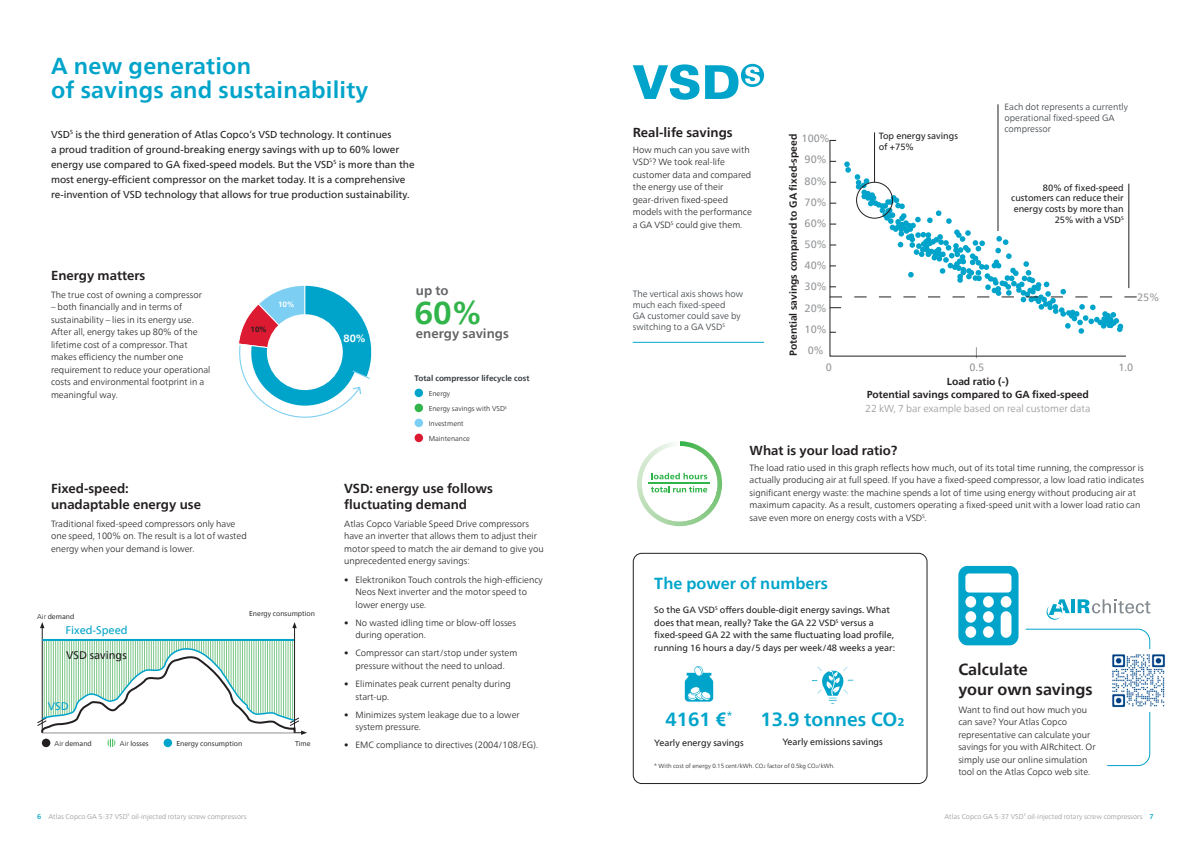
<style>
.page{position:relative;width:1191px;height:842px;background:#fff}
.page>*{position:absolute;margin:0;border:0;box-sizing:border-box;transform-origin:0 0}
.t1{font:700 31.4px "Neue Frutiger World";color:#31b44a}
.t2{font:700 23px/24px "Neue Frutiger World";letter-spacing:.01em;color:#00a4ca}
.t3{font:700 19px "Neue Frutiger World";color:#00a4ca}
.t4{font:700 16px/19.2px "Neue Frutiger World";color:#231f20}
.t5{font:700 16px "Neue Frutiger World";color:#00a4ca}
.t6{font:700 13px/15.6px "Neue Frutiger World";color:#231f20}
.t7{font:700 13px "Neue Frutiger World";color:#636366}
.t8{font:11.1px "Neue Frutiger World";color:#00a4ca}
.t9{font:11px "Neue Frutiger World";color:#00a4ca}
.t10{font:11px "Neue Frutiger World";color:#231f20}
.t11{font:10.5px/21.2px "Neue Frutiger World";color:#939598}
.t12{font:700 10.4px "Neue Frutiger World";color:#fff}
.t13{font:700 10.1px/12.2px "Neue Frutiger World";color:#231f20;text-align:center}
.t14{font:10px/15px "Neue Frutiger World";color:#231f20}
.t15{font:300 10px "Neue Frutiger World";color:#939598}
.t16{font:300 9px/12.5px "Neue Frutiger World";color:#231f20}
.t17{font:9px/10.8px "Neue Frutiger World";color:#231f20}
.t18{font:300 9px/10.8px "Neue Frutiger World";color:#353b40}
.t19{font:700 8px "Neue Frutiger World";color:#353b40}
.t20{font:700 7.6px "Neue Frutiger World";color:#fff}
.t21{font:700 7.6px "Neue Frutiger World";color:#231f20}
.t22{font:300 7px "Neue Frutiger World";color:#939598}
.t23{font:7px "Neue Frutiger World";color:#231f20}
.t24{font:300 7px/15px "Neue Frutiger World";color:#231f20}
.t25{font:300 6px "Neue Frutiger World";color:#231f20}
.s1{font-weight:300}
.s2{font-size:4px}
.s3{font-weight:500;color:#00a4ca}
</style>
<div class="page">
<svg style="left:633px;top:64px;width:66px;height:36px"></svg>
<svg style="left:705px;top:64px;width:59px;height:35px"></svg>
<div style="left:414px;top:389px;width:9px;height:8px;background:#00a4ca;border-radius:50%"></div>
<div style="left:414px;top:404px;width:9px;height:8px;background:#31b44a;border-radius:50%"></div>
<div style="left:414px;top:419px;width:9px;height:8px;background:#7ccff2;border-radius:50%"></div>
<div style="left:414px;top:434px;width:9px;height:8px;background:#dc1a32;border-radius:50%"></div>
<svg style="left:238px;top:285px;width:134px;height:133px"></svg>
<div style="left:276px;top:323px;width:58px;height:58px;background:#fff;border-radius:50%"></div>
<svg style="left:829px;top:140px;width:297px;height:216px"></svg>
<hr style="left:874px;top:132px;width:1px;height:50px;background:#231f20">
<svg style="left:829px;top:161px;width:307px;height:173px"></svg>
<hr style="left:633px;top:342px;width:131px;height:1px;background:#00a4ca">
<hr style="left:997px;top:104px;width:1px;height:127px;background:#231f20">
<div style="left:633px;top:553px;width:294px;height:231px;border:1px solid #231f20;border-radius:9px"></div>
<svg style="left:958px;top:566px;width:60px;height:79px"></svg>
<svg style="left:1025px;top:629px;width:125px;height:137px"></svg>
<svg style="left:811px;top:666px;width:43px;height:38px"></svg>
<svg style="left:685px;top:666px;width:28px;height:36px"></svg>
<svg style="left:637px;top:441px;width:85px;height:85px"></svg>
<hr style="left:1071px;top:599px;width:4px;height:14px;background:#00a3c8">
<svg style="left:1077px;top:599px;width:73px;height:14px"></svg>
<svg style="left:1046px;top:599px;width:23px;height:21px"></svg>
<div style="left:1107px;top:649px;width:62px;height:62px;background:#fff"></div>
<img style="left:1112px;top:654px;width:53px;height:54px">
<svg style="left:37px;top:622px;width:270px;height:125px"></svg>
<hr style="left:42px;top:639px;width:252px;height:2px;background:#00a4ca">
<h2 class="t2" style="left:51px;top:54px;width:319px">A new generation<br>of savings and sustainability</h2>
<p class="t14" style="left:51px;top:127px;width:365px">VSD<sup>S</sup> is the third generation of Atlas Copco’s VSD technology. It continues<br>a proud tradition of ground-breaking energy savings with up to 60% lower energy use compared to GA fixed-speed models. But the VSD<sup>S</sup> is more than the most energy-efficient compressor on the market today. It is a comprehensive re-invention of VSD technology that allows for true production sustainability.</p>
<h3 class="t6" style="left:51px;top:267px;width:96px">Energy matters</h3>
<p class="t16" style="left:51px;top:288px;width:152px">The true cost of owning a compressor</p>
<p class="t16" style="left:51px;top:301px;width:161px">– both financially and in terms of sustainability – lies in its energy use.<br>After all, energy takes up 80% of the lifetime cost of a compressor. That makes efficiency the number one requirement to reduce your operational costs and environmental footprint in a meaningful way.</p>
<p class="t21" style="left:250px;top:323px;width:18px">10%</p>
<h3 class="t7" style="left:416px;top:279px;width:34px">up to</h3>
<p class="t20" style="left:278px;top:298px;width:18px">10%</p>
<h1 class="t1" style="left:414px;top:286px;width:68px">60%</h1>
<h3 class="t7" style="left:416px;top:322px;width:94px">energy savings</h3>
<p class="t12" style="left:343px;top:329px;width:24px">80%</p>
<p class="t19" style="left:414px;top:371px;width:116px">Total compressor lifecycle cost</p>
<p class="t24" style="left:429px;top:386px;width:80px">Energy<br>Energy savings with VSD<sup>S<br></sup>Investment<br>Maintenance</p>
<h3 class="t6" style="left:51px;top:480px;width:151px">Fixed-speed: unadaptable energy use</h3>
<p class="t16" style="left:51px;top:517px;width:197px">Traditional fixed-speed compressors only have one speed, 100% on. The result is a lot of wasted energy when your demand is lower.</p>
<p class="t23" style="left:37px;top:611px;width:39px"><span class="s1">Air</span> demand</p>
<p class="t9" style="left:65px;top:621px;width:64px">Fixed-Speed</p>
<p class="t10" style="left:66px;top:646px;width:62px">VSD savings</p>
<p class="t23" style="left:249px;top:608px;width:67px">Energy consumption</p>
<p class="t9" style="left:48px;top:698px;width:22px">VSD</p>
<p class="t23" style="left:55px;top:738px;width:39px"><span class="s1">Air</span> demand</p>
<p class="t23" style="left:120px;top:738px;width:30px"><span class="s1">Air</span> losses</p>
<p class="t23" style="left:176px;top:738px;width:67px">Energy consumption</p>
<p class="t23" style="left:295px;top:738px;width:17px">Time</p>
<h3 class="t6" style="left:344px;top:480px;width:150px">VSD: energy use follows fluctuating demand</h3>
<p class="t16" style="left:344px;top:517px;width:201px">Atlas Copco Variable Speed Drive compressors have an inverter that allows them to adjust their motor speed to match the air demand to give you unprecedented energy savings:</p>
<p class="t16" style="left:355px;top:573px;width:189px;text-indent:-11px">• Elektronikon Touch controls the high-efficiency<br>Neos Next inverter and the motor speed to lower energy use.</p>
<p class="t16" style="left:355px;top:616px;width:162px;text-indent:-11px">• No wasted idling time or blow-off losses during operation.</p>
<p class="t16" style="left:344px;top:647px;width:175px;text-align:center">• Compressor can start/stop under system pressure without the need to unload.</p>
<p class="t16" style="left:355px;top:678px;width:157px;text-indent:-11px">• Eliminates peak current penalty during start-up.</p>
<p class="t16" style="left:355px;top:708px;width:166px;text-indent:-11px">• Minimizes system leakage due to a lower system pressure.</p>
<p class="t16" style="left:344px;top:739px;width:196px">• EMC compliance to directives (2004/108/EG).</p>
<p class="t18" style="left:1004px;top:102px;width:125px">Each dot represents a currently operational fixed-speed GA compressor</p>
<h3 class="t6" style="left:633px;top:125px;width:101px">Real-life savings</h3>
<p class="t16" style="left:633px;top:143px;width:121px">How much can you save with<br>VSD<sup>S</sup>? We took real-life customer data and compared the energy use of their gear-driven fixed-speed models with the performance a GA VSD<sup>S</sup> could give them.</p>
<p class="t17" style="left:878px;top:131px;width:81px">Top energy savings of +75%</p>
<p class="t11" style="left:801px;top:128px;width:30px">100%<br>90%<br>80%<br>70%<br>60%<br>50%<br>40%<br>30%<br>20%<br>10%<br>0%</p>
<p class="t11" style="left:826px;top:357px;width:8px">0</p>
<p class="t13" style="left:787px;top:356px;width:223px;rotate:-90deg">Potential savings compared to GA fixed-speed</p>
<p class="t17" style="left:1011px;top:182px;width:114px;text-align:right">80% of fixed-speed customers can reduce their energy costs by more than<br>25% with a VSD<sup>S</sup></p>
<p class="t18" style="left:633px;top:289px;width:112px">The vertical axis shows how much each fixed-speed<br>GA customer could save by switching to a GA VSD<sup>S</sup></p>
<p class="t11" style="left:1137px;top:287px;width:23px">25%</p>
<p class="t11" style="left:969px;top:357px;width:16px">0.5</p>
<p class="t11" style="left:1118px;top:357px;width:16px">1.0</p>
<p class="t13" style="left:867px;top:376px;width:223px">Load ratio (-)<br>Potential savings compared to GA fixed-speed</p>
<p class="t15" style="left:865px;top:401px;width:227px">22 kW, 7 bar example based on real customer data</p>
<h3 class="t6" style="left:749px;top:443px;width:149px">What is your load ratio?</h3>
<p class="t16" style="left:749px;top:461px;width:396px">The load ratio used in this graph reflects how much, out of its total time running, the compressor is actually producing air at full speed. If you have a fixed-speed compressor, a low load ratio indicates significant energy waste: the machine spends a lot of time using energy without producing air at maximum capacity. As a result, customers operating a fixed-speed unit with a lower load ratio can save even more on energy costs with a VSD<sup>S</sup>.</p>
<h3 class="t5" style="left:654px;top:570px;width:175px">The power of numbers</h3>
<p class="t17" style="left:654px;top:604px;width:242px;line-height:12.5px">So the GA VSD<sup>S</sup> offers double-digit energy savings. What does that mean, really? Take the GA 22 VSD<sup>S</sup> versus a fixed-speed GA 22 with the same fluctuating load profile, running 16 hours a day/5 days per week/48 weeks a year:</p>
<p class="t8" style="left:727px;top:707px;width:7px">*</p>
<p class="t17" style="left:654px;top:737px;width:91px">Yearly energy savings</p>
<h3 class="t3" style="left:665px;top:703px;width:63px">4161 €</h3>
<h3 class="t3" style="left:760px;top:703px;width:146px">13.9 tonnes CO2</h3>
<p class="t17" style="left:782px;top:737px;width:102px">Yearly emissions savings</p>
<p class="t25" style="left:654px;top:761px;width:182px">* With cost of energy 0.15 cent/kWh. CO<span class="s2">2</span> factor of 0.5kg CO<span class="s2">2</span>/kWh.</p>
<h3 class="t4" style="left:958px;top:660px;width:136px">Calculate<br>your own savings</h3>
<p class="t16" style="left:958px;top:703px;width:139px">Want to find out how much you can save? Your Atlas Copco representative can calculate your savings for you with AIRchitect. Or simply use our online simulation tool on the Atlas Copco web site.</p>
<p class="t22" style="left:37px;top:811px;width:211px"><span class="s3">6</span> Atlas Copco GA 5-37 VSD<sup>S</sup> oil-injected rotary screw compressors</p>
<p class="t22" style="left:944px;top:811px;width:211px">Atlas Copco GA 5-37 VSD<sup>S</sup> oil-injected rotary screw compressors <span class="s3">7</span></p>
</div>
